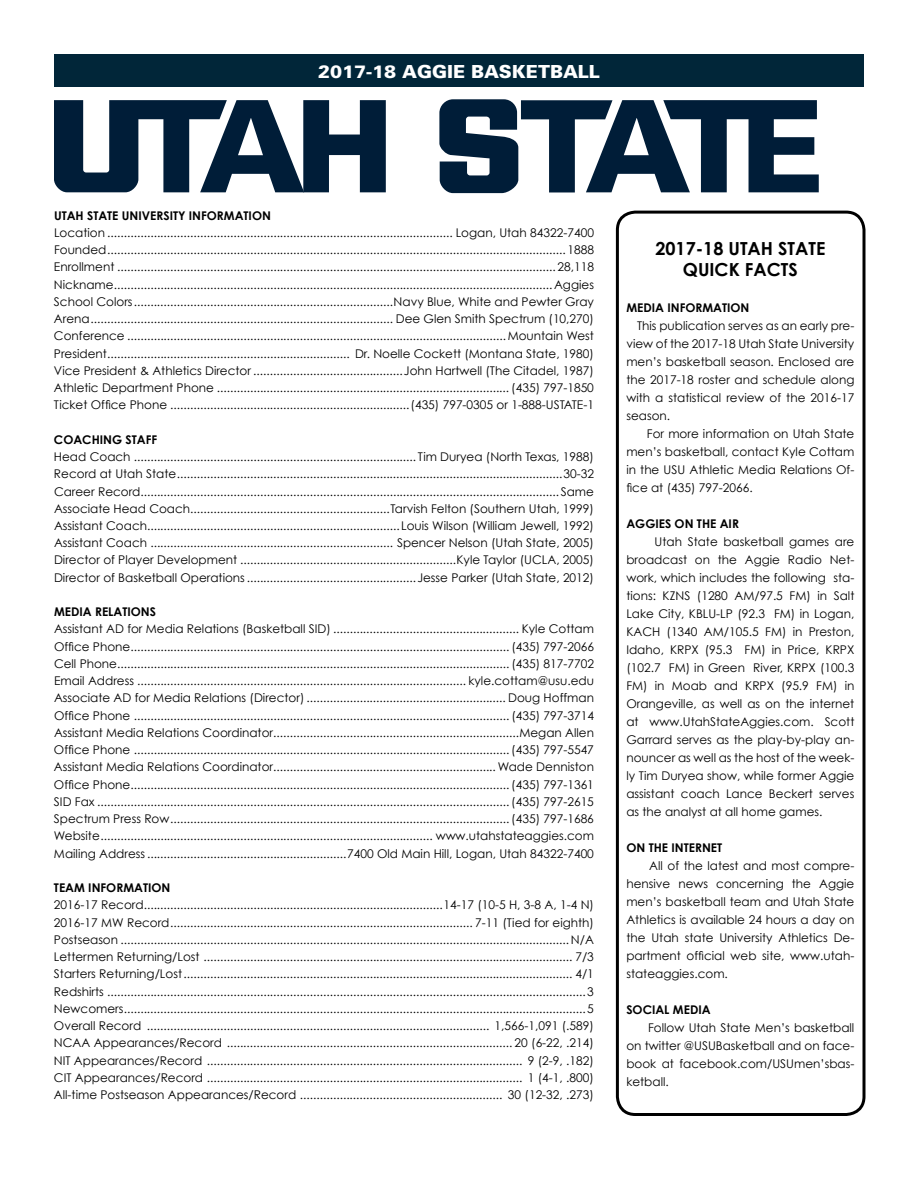
<style>
.page{position:relative;width:918px;height:1188px;background:#fff}
.page>*{position:absolute;margin:0;border:0;box-sizing:border-box;transform-origin:0 0}
.t1{font:700 18px/21px "Century Gothic";color:#000;text-align:center}
.t2{font:900 18px "Univers";color:#fff}
.t3{font:12px/17.2px "Century Gothic";color:#000;text-align:justify}
.t4{font:700 12px "Century Gothic";color:#000}
</style>
<div class="page">
<div style="left:54px;top:54px;width:810px;height:32px;background:#012639"></div>
<svg style="left:54px;top:100px;width:332px;height:92px"></svg>
<svg style="left:439px;top:99px;width:380px;height:94px"></svg>
<div style="left:616px;top:211px;width:250px;height:905px;border:3px solid #000;border-radius:18px"></div>
<h1 class="t2" style="left:318px;top:60px;width:283px">2017-18 AGGIE BASKETBALL</h1>
<p class="t4" style="left:54px;top:208px;width:218px">UTAH STATE UNIVERSITY INFORMATION</p>
<p class="t3" style="left:54px;top:224px;width:542px">Location ........................................................................................................ Logan, Utah 84322-7400<br>Founded..........................................................................................................................................1888<br>Enrollment ....................................................................................................................................28,118<br>Nickname....................................................................................................................................Aggies School Colors..............................................................................Navy Blue, White and Pewter Gray Arena........................................................................................... Dee Glen Smith Spectrum (10,270)<br>Conference ..................................................................................................................Mountain West President......................................................................... Dr. Noelle Cockett (Montana State, 1980)<br>Vice President &amp; Athletics Director .............................................John Hartwell (The Citadel, 1987)<br>Athletic Department Phone ........................................................................................ (435) 797-1850<br>Ticket Office Phone ........................................................................(435) 797-0305 or 1-888-USTATE-1</p>
<p class="t4" style="left:54px;top:432px;width:105px">COACHING STAFF</p>
<p class="t3" style="left:54px;top:448px;width:542px">Head Coach ..................................................................................... Tim Duryea (North Texas, 1988)<br>Record at Utah State....................................................................................................................30-32<br>Career Record.............................................................................................................................. Same Associate Head Coach............................................................Tarvish Felton (Southern Utah, 1999)<br>Assistant Coach............................................................................ Louis Wilson (William Jewell, 1992)<br>Assistant Coach ......................................................................... Spencer Nelson (Utah State, 2005)<br>Director of Player Development .................................................................Kyle Taylor (UCLA, 2005)<br>Director of Basketball Operations...................................................Jesse Parker (Utah State, 2012)</p>
<p class="t4" style="left:54px;top:604px;width:104px">MEDIA RELATIONS</p>
<p class="t3" style="left:54px;top:620px;width:542px">Assistant AD for Media Relations (Basketball SID) ........................................................ Kyle Cottam Office Phone.................................................................................................................. (435) 797-2066<br>Cell Phone...................................................................................................................... (435) 817-7702<br>Email Address ................................................................................................... kyle.cottam@usu.edu Associate AD for Media Relations (Director) ............................................................ Doug Hoffman Office Phone ................................................................................................................. (435) 797-3714<br>Assistant Media Relations Coordinator..........................................................................Megan Allen Office Phone ................................................................................................................. (435) 797-5547<br>Assistant Media Relations Coordinator................................................................... Wade Denniston Office Phone.................................................................................................................. (435) 797-1361<br>SID Fax ............................................................................................................................ (435) 797-2615<br>Spectrum Press Row...................................................................................................... (435) 797-1686<br>Website.................................................................................................... www.utahstateaggies.com Mailing Address ............................................................7400 Old Main Hill, Logan, Utah 84322-7400</p>
<p class="t4" style="left:54px;top:880px;width:118px">TEAM INFORMATION</p>
<p class="t3" style="left:54px;top:896px;width:542px">2016-17 Record..........................................................................................14-17 (10-5 H, 3-8 A, 1-4 N)<br>2016-17 MW Record........................................................................................... 7-11 (Tied for eighth)<br>Postseason ....................................................................................................................................... N/A Lettermen Returning/Lost ............................................................................................................... 7/3<br>Starters Returning/Lost..................................................................................................................... 4/1<br>Redshirts ................................................................................................................................................3<br>Newcomers...........................................................................................................................................5<br>Overall Record ....................................................................................................... 1,566-1,091 (.589)<br>NCAA Appearances/Record ...................................................................................... 20 (6-22, .214)<br>NIT Appearances/Record ............................................................................................... 9 (2-9, .182)<br>CIT Appearances/Record ............................................................................................... 1 (4-1, .800)<br>All-time Postseason Appearances/Record ............................................................. 30 (12-32, .273)</p>
<h1 class="t1" style="left:655px;top:237px;width:171px">2017-18 UTAH STATE<br>QUICK FACTS</h1>
<p class="t4" style="left:626px;top:300px;width:125px">MEDIA INFORMATION</p>
<p class="t3" style="left:626px;top:316px;width:230px;line-height:18px;text-indent:11px">This publication serves as an early pre&shy;view of the 2017-18 Utah State University men’s basketball season. Enclosed are the 2017-18 roster and schedule along with a statistical review of the 2016-17 season.</p>
<p class="t3" style="left:626px;top:424px;width:230px;line-height:18px;text-indent:21px">For more information on Utah State men’s basketball, contact Kyle Cottam in the USU Athletic Media Relations Of&shy;fice at (435) 797-2066.</p>
<p class="t4" style="left:626px;top:516px;width:114px">AGGIES ON THE AIR</p>
<p class="t3" style="left:626px;top:532px;width:230px;line-height:18px;text-indent:28px">Utah State basketball games are broadcast on the Aggie Radio Net&shy;work, which includes the following sta&shy;tions: KZNS (1280 AM/97.5 FM) in Salt Lake City, KBLU-LP (92.3 FM) in Logan, KACH (1340 AM/105.5 FM) in Preston, Idaho, KRPX (95.3 FM) in Price, KRPX (102.7 FM) in Green River, KRPX (100.3<br>FM) in Moab and KRPX (95.9 FM) in Orangeville, as well as on the internet at www.UtahStateAggies.com. Scott Garrard serves as the play-by-play an&shy;nouncer as well as the host of the week&shy;ly Tim Duryea show, while former Aggie assistant coach Lance Beckert serves as the analyst at all home games.</p>
<p class="t4" style="left:626px;top:840px;width:97px">ON THE INTERNET</p>
<p class="t3" style="left:626px;top:856px;width:230px;line-height:18px;text-indent:23px">All of the latest and most compre&shy;hensive news concerning the Aggie men’s basketball team and Utah State Athletics is available 24 hours a day on the Utah state University Athletics De&shy;partment official web site, www.utah&shy;stateaggies.com.</p>
<p class="t4" style="left:626px;top:1002px;width:86px">SOCIAL MEDIA</p>
<p class="t3" style="left:626px;top:1018px;width:229px;line-height:18px;text-indent:22px">Follow Utah State Men’s basketball on twitter @USUBasketball and on face&shy;book at facebook.com/USUmen’sbas&shy;ketball.</p>
</div>
